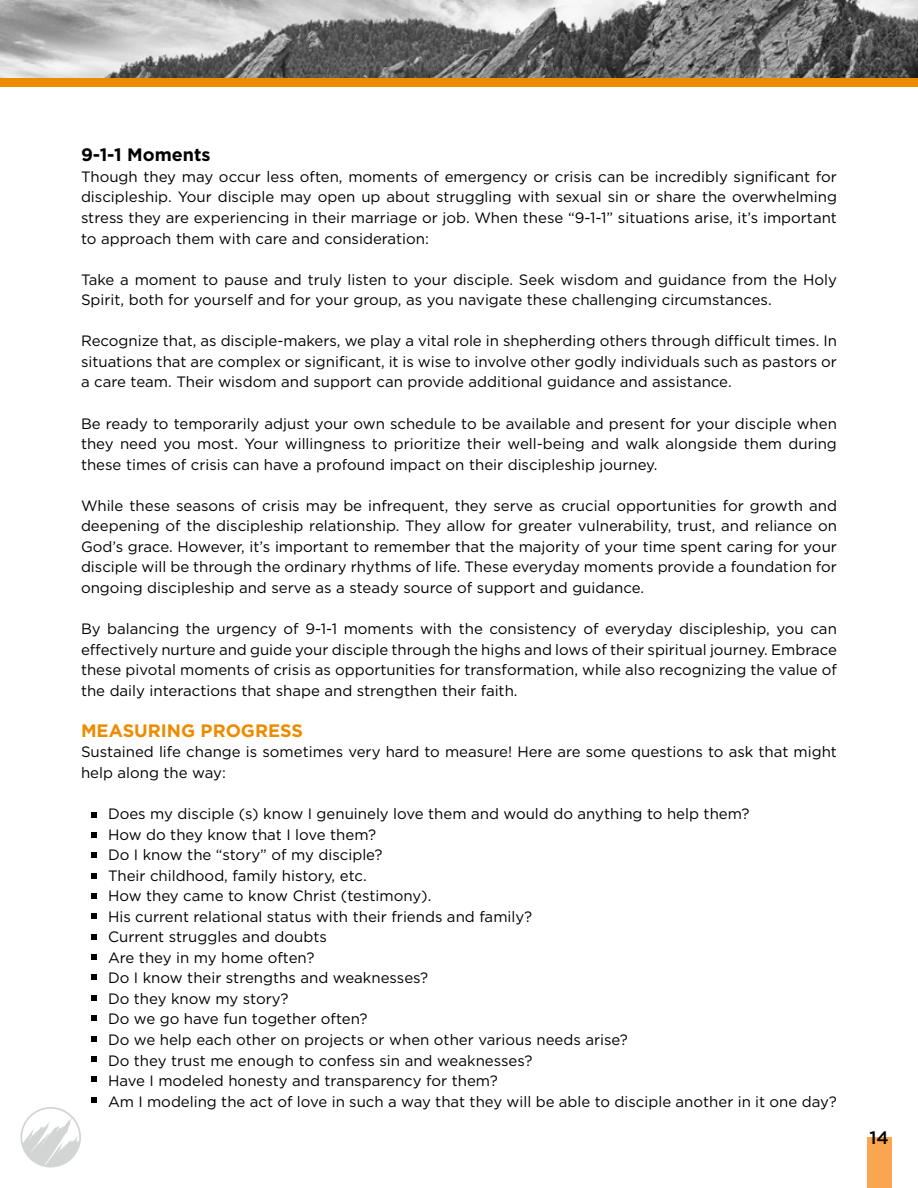
<style>
.page{position:relative;width:918px;height:1188px;background:#fff}
.page>*{position:absolute;margin:0;border:0;box-sizing:border-box;transform-origin:0 0}
.t1{font:700 18px "Gotham";color:#ed8b00}
.t2{font:700 18px "Gotham";color:#000}
.t3{font:500 18px "Gotham";color:#000}
.t4{font:15px/20.5px "Gotham";color:#000;text-align:justify}
</style>
<div class="page">
<div style="left:867px;top:1137px;width:24px;height:51px;background:#faa54f"></div>
<img style="left:0;top:0;width:918px;height:79px">
<div style="left:0;top:79px;width:918px;height:8px;background:#ed8b00"></div>
<svg style="left:20px;top:1107px;width:61px;height:61px"></svg>
<svg style="left:92px;top:812px;width:5px;height:5px"></svg>
<svg style="left:92px;top:893px;width:5px;height:6px"></svg>
<svg style="left:92px;top:975px;width:5px;height:5px"></svg>
<svg style="left:92px;top:1056px;width:5px;height:6px"></svg>
<svg style="left:92px;top:832px;width:5px;height:6px"></svg>
<svg style="left:92px;top:913px;width:5px;height:6px"></svg>
<svg style="left:92px;top:995px;width:5px;height:6px"></svg>
<svg style="left:92px;top:1076px;width:5px;height:6px"></svg>
<svg style="left:92px;top:852px;width:5px;height:6px"></svg>
<svg style="left:92px;top:934px;width:5px;height:6px"></svg>
<svg style="left:92px;top:1015px;width:5px;height:6px"></svg>
<svg style="left:92px;top:1097px;width:5px;height:6px"></svg>
<svg style="left:92px;top:873px;width:5px;height:6px"></svg>
<svg style="left:92px;top:954px;width:5px;height:6px"></svg>
<svg style="left:92px;top:1036px;width:5px;height:5px"></svg>
<p class="t2" style="left:81px;top:143px;width:131px">9-1-1 Moments</p>
<p class="t4" style="left:81px;top:166px;width:758px">Though they may occur less often, moments of emergency or crisis can be incredibly significant for discipleship. Your disciple may open up about struggling with sexual sin or share the overwhelming stress they are experiencing in their marriage or job. When these “9-1-1” situations arise, it’s important to approach them with care and consideration:</p>
<p class="t4" style="left:81px;top:269px;width:757px">Take a moment to pause and truly listen to your disciple. Seek wisdom and guidance from the Holy<br>Spirit, both for yourself and for your group, as you navigate these challenging circumstances.</p>
<p class="t4" style="left:81px;top:330px;width:758px">Recognize that, as disciple-makers, we play a vital role in shepherding others through difficult times. In situations that are complex or significant, it is wise to involve other godly individuals such as pastors or a care team. Their wisdom and support can provide additional guidance and assistance.</p>
<p class="t4" style="left:81px;top:413px;width:758px">Be ready to temporarily adjust your own schedule to be available and present for your disciple when they need you most. Your willingness to prioritize their well-being and walk alongside them during these times of crisis can have a profound impact on their discipleship journey.</p>
<p class="t4" style="left:81px;top:495px;width:758px">While these seasons of crisis may be infrequent, they serve as crucial opportunities for growth and deepening of the discipleship relationship. They allow for greater vulnerability, trust, and reliance on God’s grace. However, it’s important to remember that the majority of your time spent caring for your disciple will be through the ordinary rhythms of life. These everyday moments provide a foundation for ongoing discipleship and serve as a steady source of support and guidance.</p>
<p class="t4" style="left:81px;top:618px;width:758px">By balancing the urgency of 9-1-1 moments with the consistency of everyday discipleship, you can effectively nurture and guide your disciple through the highs and lows of their spiritual journey. Embrace these pivotal moments of crisis as opportunities for transformation, while also recognizing the value of the daily interactions that shape and strengthen their faith.</p>
<p class="t1" style="left:81px;top:718px;width:224px">MEASURING PROGRESS</p>
<p class="t4" style="left:81px;top:741px;width:758px">Sustained life change is sometimes very hard to measure! Here are some questions to ask that might help along the way:</p>
<p class="t4" style="left:108px;top:803px;width:730px;text-align:left">Does my disciple (s) know I genuinely love them and would do anything to help them?<br>How do they know that I love them?<br>Do I know the “story” of my disciple?<br>Their childhood, family history, etc.<br>How they came to know Christ (testimony).<br>His current relational status with their friends and family?<br>Current struggles and doubts<br>Are they in my home often?<br>Do I know their strengths and weaknesses?<br>Do they know my story?<br>Do we go have fun together often?<br>Do we help each other on projects or when other various needs arise?<br>Do they trust me enough to confess sin and weaknesses?<br>Have I modeled honesty and transparency for them?<br>Am I modeling the act of love in such a way that they will be able to disciple another in it one day?</p>
<p class="t3" style="left:870px;top:1125px;width:21px">14</p>
</div>
